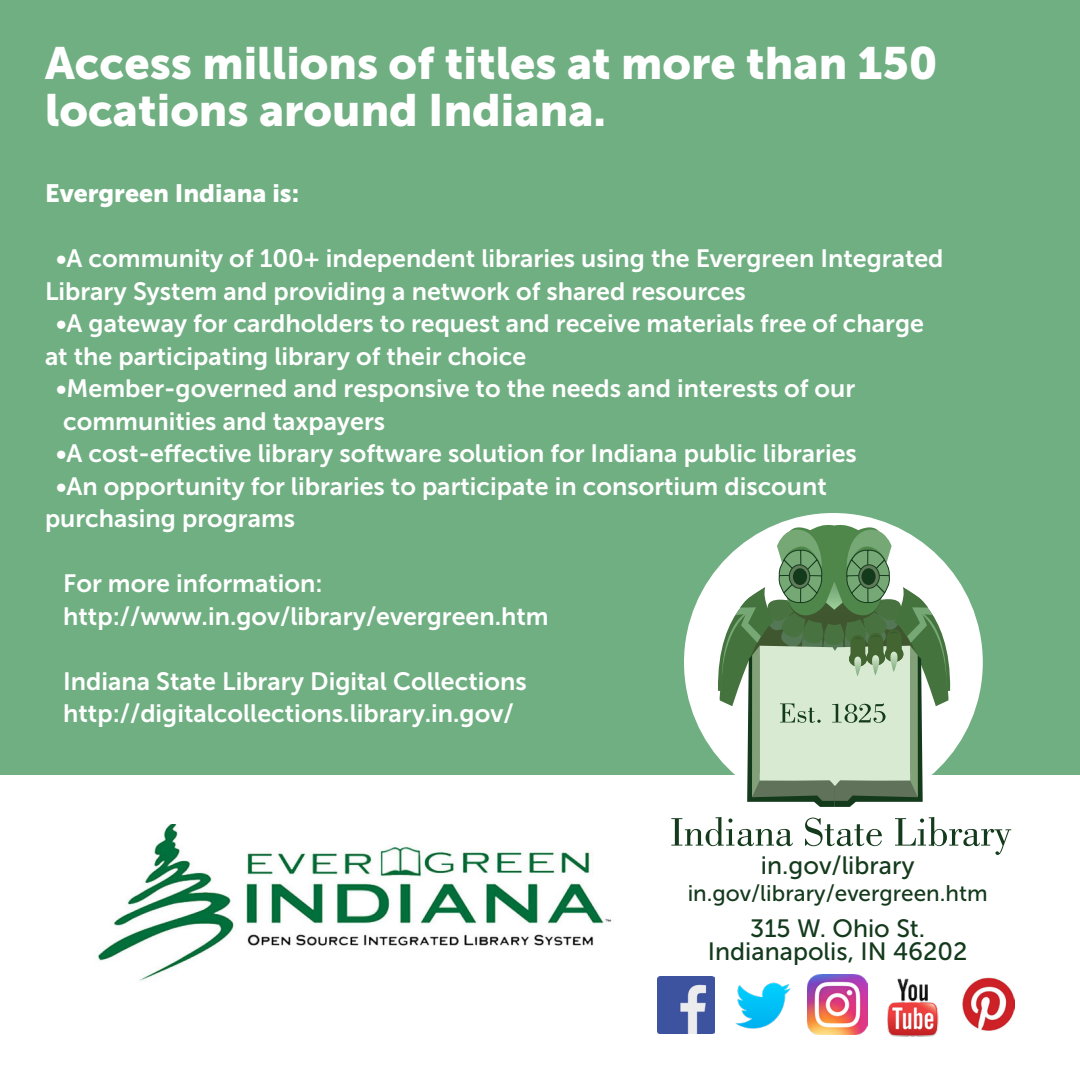
<style>
.page{position:relative;width:1080px;height:1080px;background:#fff}
.page>*{position:absolute;margin:0;border:0;box-sizing:border-box;transform-origin:0 0}
.t1{font:45px/47.5px "Museo Sans 900";color:#fff}
.Body_Text{font:25px/32.5px "Museo Sans 700";color:#fff}
.t2{font:25px "Museo Sans 500";color:#143a1c}
.Body_Text-2{font:25px "Museo Sans 900";color:#fff}
.t3{font:22.5px "Museo Sans 500";color:#143a1c}
</style>
<div class="page">
<div style="left:0;top:0;width:1080px;height:774px;background:#70af82"></div>
<img style="left:97px;top:825px;width:515px;height:156px">
<div style="left:684px;top:513px;width:299px;height:299px;background:#fff;border-radius:50%"></div>
<img style="left:657px;top:976px;width:58px;height:57px">
<img style="left:735px;top:982px;width:56px;height:47px">
<img style="left:808px;top:975px;width:60px;height:60px">
<img style="left:887px;top:978px;width:52px;height:59px">
<img style="left:962px;top:978px;width:53px;height:52px">
<svg style="left:671px;top:817px;width:122px;height:29px"></svg>
<svg style="left:805px;top:818px;width:77px;height:28px"></svg>
<svg style="left:895px;top:817px;width:116px;height:38px"></svg>
<svg style="left:716px;top:513px;width:236px;height:294px"></svg>
<svg style="left:789px;top:565px;width:21px;height:23px"></svg>
<div style="left:789px;top:565px;width:21px;height:24px;border:1px solid #143a1c;border-radius:50%"></div>
<div style="left:793px;top:568px;width:14px;height:17px;background:#143a1c;border-radius:50%"></div>
<p class="t1" style="left:45px;top:39px;width:894px">Access millions of titles at more than 150 locations around Indiana.</p>
<p class="Body_Text-2" style="left:45px;top:179px;width:256px">Evergreen Indiana is:</p>
<p class="Body_Text" style="left:45px;top:242px;width:900px;text-indent:11px">•A community of 100+ independent libraries using the Evergreen Integrated<br>Library System and providing a network of shared resources</p>
<p class="Body_Text" style="left:45px;top:307px;width:881px;text-indent:11px">•A gateway for cardholders to request and receive materials free of charge at the participating library of their choice</p>
<p class="Body_Text" style="left:56px;top:372px;width:801px">•Member-governed and responsive to the needs and interests of our communities and taxpayers</p>
<p class="Body_Text" style="left:56px;top:437px;width:802px">•A cost-effective library software solution for Indiana public libraries</p>
<p class="Body_Text" style="left:45px;top:470px;width:783px;text-indent:11px">•An opportunity for libraries to participate in consortium discount purchasing programs</p>
<p class="Body_Text" style="left:63px;top:567px;width:261px">For more information:</p>
<p class="Body_Text" style="left:63px;top:600px;width:487px">http://www.in.gov/library/evergreen.htm</p>
<p class="Body_Text" style="left:63px;top:665px;width:465px">Indiana State Library Digital Collections</p>
<p class="Body_Text" style="left:63px;top:697px;width:452px">http://digitalcollections.library.in.gov/</p>
<p class="t2" style="left:761px;top:851px;width:155px">in.gov/library</p>
<p class="t3" style="left:688px;top:881px;width:302px">in.gov/library/evergreen.htm</p>
<p class="t2" style="left:750px;top:915px;width:177px">315 W. Ohio St.</p>
<p class="t2" style="left:708px;top:938px;width:261px">Indianapolis, IN 46202</p>
</div>
